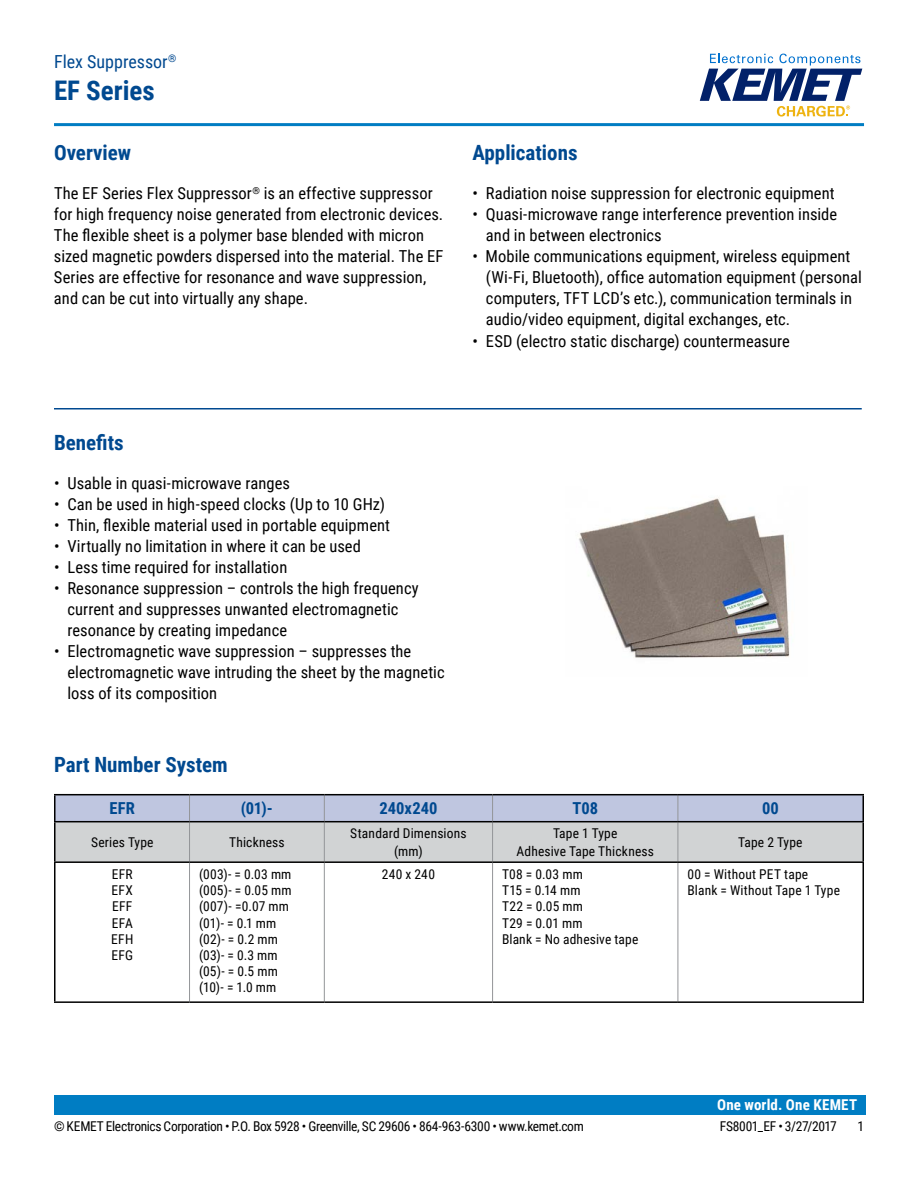
<style>
.page{position:relative;width:918px;height:1188px;background:#fff}
.page>*{position:absolute;margin:0;border:0;box-sizing:border-box;transform-origin:0 0}
.t1{font:700 27px "Roboto Condensed";color:#004990}
.t2{font:700 21px "Roboto Condensed";color:#004990}
.t3{font:18px "Roboto Condensed";color:#004990}
.t4{font:16.5px/21px "Roboto Condensed";color:#000}
.t5{font:700 16.5px "Roboto Condensed";letter-spacing:.005em;color:#004990}
.t6{font:700 15px "Roboto Condensed";letter-spacing:.015em;color:#fff}
.t7{font:13.5px/16.2px "Roboto Condensed";letter-spacing:.01em;color:#000}
.t8{font:13.5px "Roboto Condensed";letter-spacing:-.025em;color:#000}
</style>
<div class="page">
<svg style="left:700px;top:54px;width:162px;height:63px"></svg>
<hr style="left:54px;top:123px;width:810px;height:3px;background:#007dc3">
<div style="left:54px;top:1095px;width:811px;height:20px;background:#007dc3"></div>
<hr style="left:54px;top:408px;width:808px;height:2px;background:#004990">
<svg style="left:56px;top:795px;width:806px;height:66px;background:#c6cad5"></svg>
<hr style="left:189px;top:822px;width:1px;height:39px;background:#939598">
<hr style="left:324px;top:822px;width:1px;height:39px;background:#939598">
<hr style="left:492px;top:822px;width:1px;height:39px;background:#939598">
<hr style="left:678px;top:822px;width:1px;height:39px;background:#939598">
<hr style="left:54px;top:821px;width:136px;height:1px;background:#000">
<hr style="left:190px;top:821px;width:134px;height:1px;background:#000">
<hr style="left:324px;top:821px;width:169px;height:1px;background:#000">
<hr style="left:493px;top:821px;width:185px;height:1px;background:#000">
<hr style="left:678px;top:821px;width:186px;height:1px;background:#000">
<hr style="left:54px;top:794px;width:136px;height:1px;background:#000">
<hr style="left:54px;top:795px;width:2px;height:26px;background:#000">
<hr style="left:190px;top:794px;width:134px;height:1px;background:#000">
<hr style="left:324px;top:794px;width:169px;height:1px;background:#000">
<hr style="left:493px;top:794px;width:185px;height:1px;background:#000">
<hr style="left:678px;top:794px;width:186px;height:1px;background:#000">
<hr style="left:54px;top:822px;width:2px;height:39px;background:#000">
<hr style="left:189px;top:863px;width:1px;height:138px;background:#939598">
<hr style="left:324px;top:863px;width:1px;height:138px;background:#939598">
<hr style="left:492px;top:863px;width:1px;height:138px;background:#939598">
<hr style="left:678px;top:863px;width:1px;height:138px;background:#939598">
<hr style="left:54px;top:861px;width:136px;height:2px;background:#000">
<hr style="left:54px;top:863px;width:2px;height:138px;background:#000">
<hr style="left:190px;top:861px;width:134px;height:2px;background:#000">
<hr style="left:324px;top:861px;width:169px;height:2px;background:#000">
<hr style="left:493px;top:861px;width:185px;height:2px;background:#000">
<hr style="left:678px;top:861px;width:186px;height:2px;background:#000">
<hr style="left:54px;top:1001px;width:136px;height:2px;background:#000">
<hr style="left:190px;top:1001px;width:134px;height:2px;background:#000">
<hr style="left:324px;top:1001px;width:169px;height:2px;background:#000">
<hr style="left:493px;top:1001px;width:185px;height:2px;background:#000">
<hr style="left:678px;top:1001px;width:186px;height:2px;background:#000">
<hr style="left:862px;top:822px;width:2px;height:39px;background:#000">
<hr style="left:862px;top:863px;width:2px;height:138px;background:#000">
<hr style="left:862px;top:795px;width:2px;height:26px;background:#000">
<img style="left:579px;top:497px;width:211px;height:161px">
<p class="t3" style="left:54px;top:48px;width:124px">Flex Suppressor<sup>®</sup></p>
<h1 class="t1" style="left:54px;top:71px;width:102px">EF Series</h1>
<p class="t2" style="left:54px;top:138px;width:79px">Overview</p>
<p class="t4" style="left:54px;top:182px;width:391px">The EF Series Flex Suppressor<sup>®</sup> is an effective suppressor for high frequency noise generated from electronic devices.<br>The flexible sheet is a polymer base blended with micron sized magnetic powders dispersed into the material. The EF Series are effective for resonance and wave suppression, and can be cut into virtually any shape.</p>
<p class="t2" style="left:472px;top:138px;width:107px">Applications</p>
<p class="t4" style="left:472px;top:182px;width:364px">• Radiation noise suppression for electronic equipment</p>
<p class="t4" style="left:486px;top:203px;width:353px;text-indent:-13px">• Quasi-microwave range interference prevention inside and in between electronics</p>
<p class="t4" style="left:486px;top:246px;width:377px;text-indent:-13px">• Mobile communications equipment, wireless equipment (Wi-Fi, Bluetooth), office automation equipment (personal computers, TFT LCD’s etc.), communication terminals in audio/video equipment, digital exchanges, etc.</p>
<p class="t4" style="left:472px;top:330px;width:319px">• ESD (electro static discharge) countermeasure</p>
<p class="t2" style="left:54px;top:428px;width:71px">Benefits</p>
<p class="t4" style="left:54px;top:472px;width:237px">• Usable in quasi-microwave ranges</p>
<p class="t4" style="left:54px;top:493px;width:332px">• Can be used in high-speed clocks (Up to 10 GHz)</p>
<p class="t4" style="left:54px;top:514px;width:338px">• Thin, flexible material used in portable equipment</p>
<p class="t4" style="left:54px;top:535px;width:309px">• Virtually no limitation in where it can be used</p>
<p class="t4" style="left:54px;top:556px;width:235px">• Less time required for installation</p>
<p class="t4" style="left:67px;top:577px;width:353px;text-indent:-13px">• Resonance suppression – controls the high frequency current and suppresses unwanted electromagnetic resonance by creating impedance</p>
<p class="t4" style="left:67px;top:640px;width:379px;text-indent:-13px">• Electromagnetic wave suppression – suppresses the electromagnetic wave intruding the sheet by the magnetic loss of its composition</p>
<p class="t2" style="left:54px;top:750px;width:175px">Part Number System</p>
<p class="t5" style="left:109px;top:797px;width:27px">EFR</p>
<p class="t5" style="left:241px;top:797px;width:34px">(01)-</p>
<p class="t5" style="left:379px;top:797px;width:60px">240x240</p>
<p class="t5" style="left:572px;top:797px;width:27px">T08</p>
<p class="t5" style="left:762px;top:797px;width:18px">00</p>
<p class="t7" style="left:91px;top:834px;width:64px">Series Type</p>
<p class="t7" style="left:229px;top:834px;width:57px">Thickness</p>
<p class="t7" style="left:350px;top:824px;width:118px;line-height:18px;text-align:center">Standard Dimensions (mm)</p>
<p class="t7" style="left:517px;top:824px;width:139px;line-height:18px;text-align:center">Tape 1 Type<br>Adhesive Tape Thickness</p>
<p class="t7" style="left:738px;top:834px;width:66px">Tape 2 Type</p>
<p class="t7" style="left:111px;top:866px;width:24px;text-align:justify">EFR EFX EFF EFA EFH EFG</p>
<p class="t7" style="left:199px;top:866px;width:94px">(003)- = 0.03 mm (005)- = 0.05 mm (007)- =0.07 mm (01)- = 0.1 mm (02)- = 0.2 mm (03)- = 0.3 mm (05)- = 0.5 mm (10)- = 1.0 mm</p>
<p class="t7" style="left:382px;top:866px;width:55px">240 x 240</p>
<p class="t7" style="left:502px;top:866px;width:138px">T08 = 0.03 mm<br>T15 = 0.14 mm<br>T22 = 0.05 mm<br>T29 = 0.01 mm<br>Blank = No adhesive tape</p>
<p class="t7" style="left:687px;top:866px;width:154px">00 = Without PET tape<br>Blank = Without Tape 1 Type</p>
<p class="t6" style="left:717px;top:1094px;width:142px">One world. One KEMET</p>
<p class="t8" style="left:54px;top:1116px;width:531px">© KEMET Electronics Corporation • P.O. Box 5928 • Greenville, SC 29606 • 864-963-6300 • www.kemet.com</p>
<p class="t8" style="left:720px;top:1116px;width:119px">FS8001_EF • 3/27/2017</p>
<p class="t7" style="left:857px;top:1117px;width:8px">1</p>
</div>
